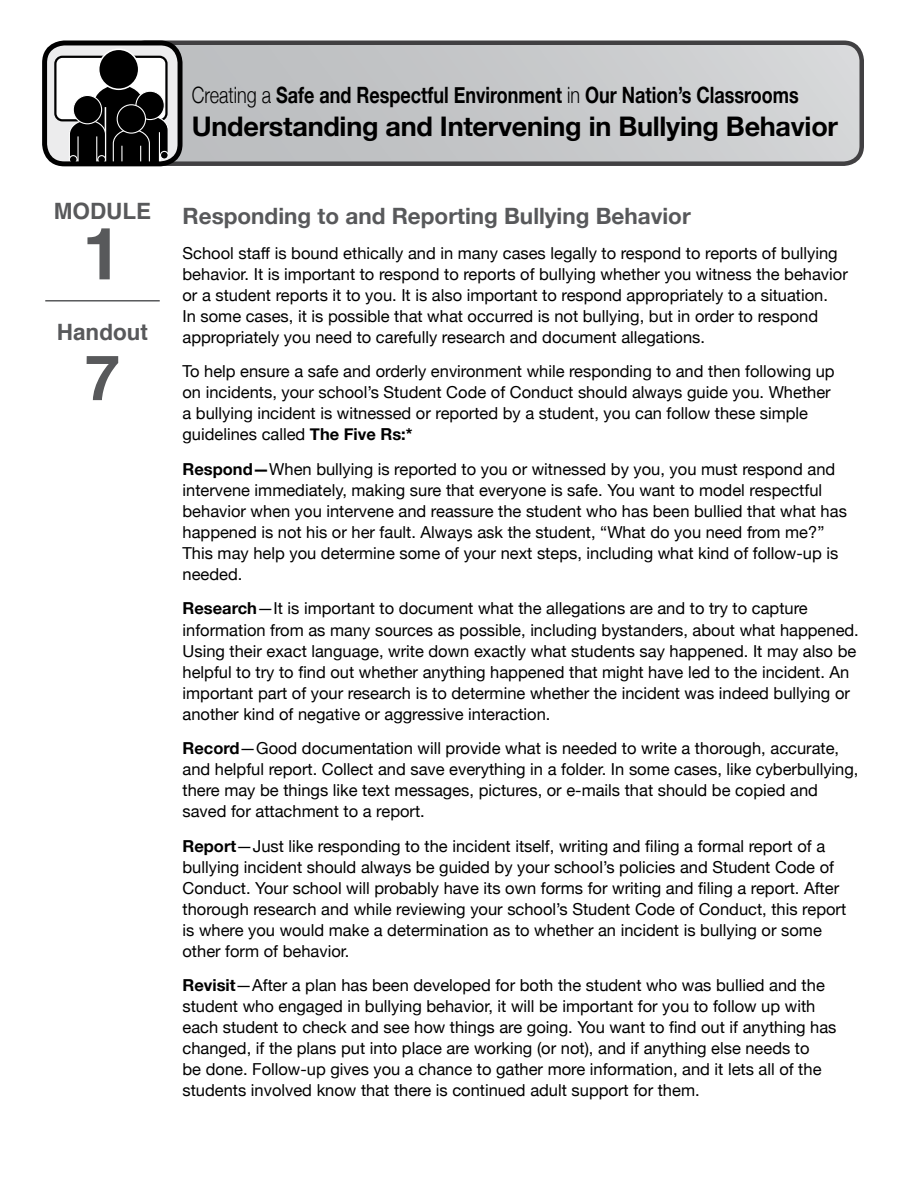
<style>
.page{position:relative;width:918px;height:1188px;background:#fff}
.page>*{position:absolute;margin:0;border:0;box-sizing:border-box;transform-origin:0 0}
.t1{font:700 72px "Helvetica";color:#58595b}
.t2{font:700 63px "Helvetica";color:#58595b}
.t3{font:700 27px "Helvetica Neue";letter-spacing:-.01em;color:#000}
.t4{font:700 22.5px "Helvetica Neue";color:#000;scale:.8 1}
.t5{font:700 22.5px "Helvetica Neue";color:#58595b}
.t6{font:700 22.5px "Helvetica";color:#58595b}
.t7{font:16.5px/21px "Helvetica Neue";color:#000}
.s1{font-weight:300}
.s2{font-weight:700}
</style>
<div class="page">
<div style="left:127px;top:43px;width:735px;height:121px;background:linear-gradient(to right,#b8babc,#d4d5d7);border-radius:18px"></div>
<div style="left:125px;top:40px;width:739px;height:126px;border:4px solid #414042;border-radius:18px"></div>
<hr style="left:45px;top:300px;width:115px;height:2px;background:#58595b">
<svg style="left:45px;top:43px;width:135px;height:122px"></svg>
<div style="left:42px;top:41px;width:141px;height:125px;border:5px solid #000;border-radius:20px"></div>
<h3 class="t6" style="left:54px;top:193px;width:99px">Module</h3>
<h1 class="t1" style="left:82px;top:196px;width:42px">1</h1>
<h3 class="t6" style="left:57px;top:314px;width:93px">Handout</h3>
<h2 class="t2" style="left:85px;top:327px;width:37px">7</h2>
<h3 class="t4" style="left:192px;top:78px;width:760px"><span class="s1">Creating a</span> Safe and Respectful Environment <span class="s1">in</span> Our Nation’s Classrooms</h3>
<h3 class="t3" style="left:192px;top:105px;width:648px">Understanding and Intervening in Bullying Behavior</h3>
<h3 class="t5" style="left:183px;top:199px;width:510px">Responding to and Reporting Bullying Behavior</h3>
<p class="t7" style="left:183px;top:244px;width:667px">School staff is bound ethically and in many cases legally to respond to reports of bullying behavior. It is important to respond to reports of bullying whether you witness the behavior or a student reports it to you. It is also important to respond appropriately to a situation.<br>In some cases, it is possible that what occurred is not bullying, but in order to respond appropriately you need to carefully research and document allegations.</p>
<p class="t7" style="left:183px;top:362px;width:654px">To help ensure a safe and orderly environment while responding to and then following up on incidents, your school’s Student Code of Conduct should always guide you. Whether a bullying incident is witnessed or reported by a student, you can follow these simple guidelines called <span class="s2">The Five Rs:*</span></p>
<p class="t7" style="left:183px;top:460px;width:666px"><span class="s2">Respond—</span>When bullying is reported to you or witnessed by you, you must respond and intervene immediately, making sure that everyone is safe. You want to model respectful behavior when you intervene and reassure the student who has been bullied that what has happened is not his or her fault. Always ask the student, “What do you need from me?” This may help you determine some of your next steps, including what kind of follow-up is needed.</p>
<p class="t7" style="left:183px;top:599px;width:678px"><span class="s2">Research</span>—It is important to document what the allegations are and to try to capture information from as many sources as possible, including bystanders, about what happened.<br>Using their exact language, write down exactly what students say happened. It may also be helpful to try to find out whether anything happened that might have led to the incident. An important part of your research is to determine whether the incident was indeed bullying or another kind of negative or aggressive interaction.</p>
<p class="t7" style="left:183px;top:739px;width:678px"><span class="s2">Record</span>—Good documentation will provide what is needed to write a thorough, accurate, and helpful report. Collect and save everything in a folder. In some cases, like cyberbullying, there may be things like text messages, pictures, or e-mails that should be copied and saved for attachment to a report.</p>
<p class="t7" style="left:183px;top:836px;width:665px"><span class="s2">Report</span>—Just like responding to the incident itself, writing and filing a formal report of a bullying incident should always be guided by your school’s policies and Student Code of Conduct. Your school will probably have its own forms for writing and filing a report. After thorough research and while reviewing your school’s Student Code of Conduct, this report is where you would make a determination as to whether an incident is bullying or some other form of behavior.</p>
<p class="t7" style="left:183px;top:976px;width:656px"><span class="s2">Revisit</span>—After a plan has been developed for both the student who was bullied and the student who engaged in bullying behavior, it will be important for you to follow up with each student to check and see how things are going. You want to find out if anything has changed, if the plans put into place are working (or not), and if anything else needs to<br>be done. Follow-up gives you a chance to gather more information, and it lets all of the students involved know that there is continued adult support for them.</p>
</div>
